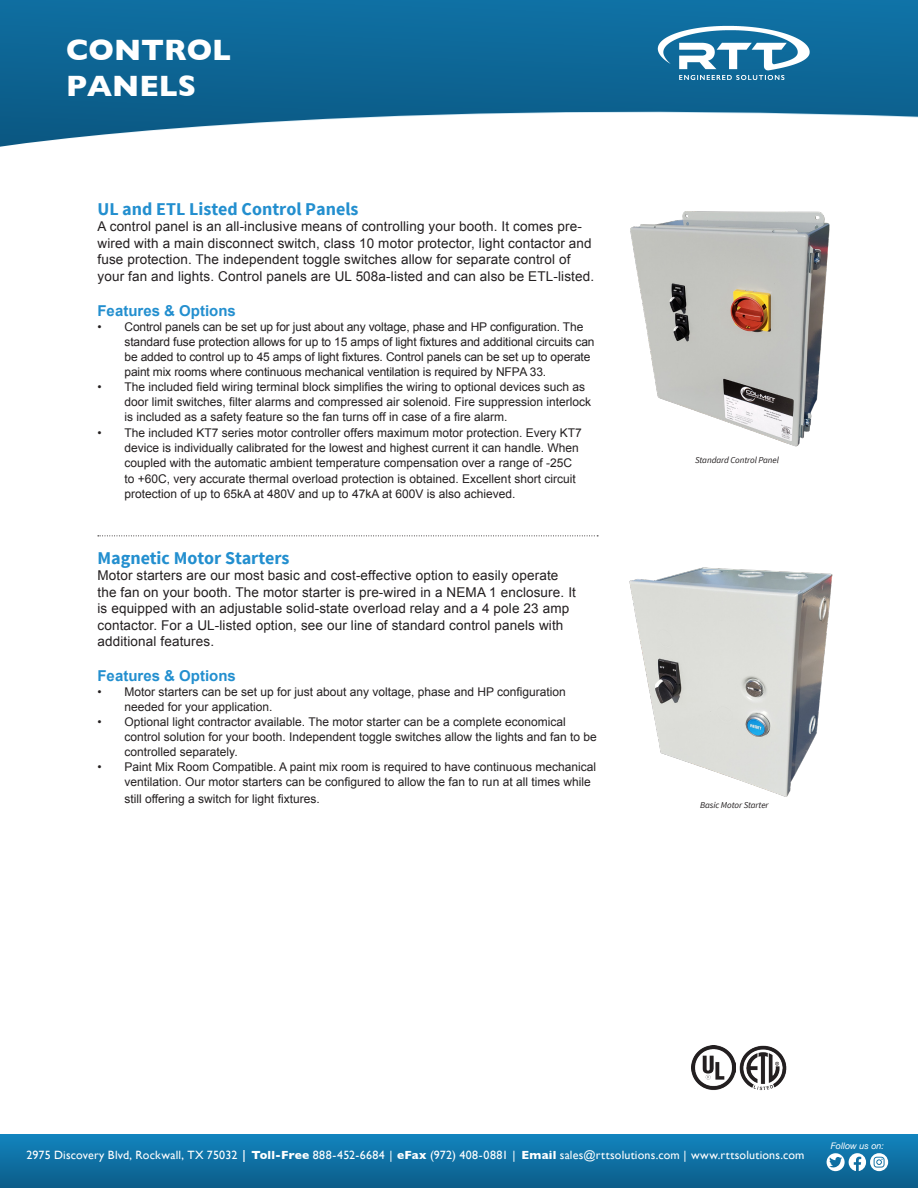
<style>
.page{position:relative;width:918px;height:1188px;background:#fff}
.page>*{position:absolute;margin:0;border:0;box-sizing:border-box;transform-origin:0 0}
.t1{font:700 30px/36px "Gill Sans";color:#fff}
.t2{font:700 18px "Source Sans Pro";color:#238fcf}
.t3{font:700 15px "Arial";color:#238fcf}
.t4{font:13.5px/16.5px "Arial";letter-spacing:.01em;color:#231f20}
.t5{font:12px/15px "Arial";color:#231f20}
.Subhead{font:12px "Gill Sans";letter-spacing:.015em;color:#fff}
.t6{font:italic 9px "Source Sans Pro";letter-spacing:-.01em;color:#231f20}
.t7{font:italic 9px "Helvetica Neue";color:#fff}
.s1{font-weight:600}
.s2{font-weight:700}
</style>
<div class="page">
<div style="left:0;top:1134px;width:918px;height:54px;background:linear-gradient(to bottom,#1285bf,#0c5d89)"></div>
<svg style="left:826px;top:1153px;width:62px;height:18px"></svg>
<svg style="left:0;top:0;width:918px;height:147px;fill:#0e6a9a"></svg>
<svg style="left:98px;top:536px;width:500px;height:1px"></svg>
<img style="left:691px;top:1046px;width:44px;height:44px">
<img style="left:735px;top:1045px;width:52px;height:46px">
<img style="left:630px;top:211px;width:200px;height:236px">
<img style="left:630px;top:567px;width:203px;height:230px">
<img style="left:654px;top:21px;width:167px;height:69px">
<h1 class="t1" style="left:66px;top:32px;width:166px">CONTROL<br>PANELS</h1>
<h2 class="t2" style="left:98px;top:197px;width:263px">UL and ETL Listed Control Panels</h2>
<p class="t4" style="left:98px;top:219px;width:498px">A control panel is an all-inclusive means of controlling your booth. It comes pre&shy;wired with a main disconnect switch, class 10 motor protector, light contactor and fuse protection. The independent toggle switches allow for separate control of your fan and lights. Control panels are UL 508a-listed and can also be ETL-listed.</p>
<p class="t3" style="left:98px;top:301px;width:140px">Features &amp; Options</p>
<p class="t5" style="left:124px;top:320px;width:472px;text-indent:-27px">• Control panels can be set up for just about any voltage, phase and HP configuration. The standard fuse protection allows for up to 15 amps of light fixtures and additional circuits can be added to control up to 45 amps of light fixtures. Control panels can be set up to operate paint mix rooms where continuous mechanical ventilation is required by NFPA 33.</p>
<p class="t5" style="left:125px;top:380px;width:468px;text-indent:-27px">• The included field wiring terminal block simplifies the wiring to optional devices such as door limit switches, filter alarms and compressed air solenoid. Fire suppression interlock is included as a safety feature so the fan turns off in case of a fire alarm.</p>
<p class="t5" style="left:124px;top:425px;width:459px;text-indent:-27px">• The included KT7 series motor controller offers maximum motor protection. Every KT7 device is individually calibrated for the lowest and highest current it can handle. When coupled with the automatic ambient temperature compensation over a range of -25C to +60C, very accurate thermal overload protection is obtained. Excellent short circuit protection of up to 65kA at 480V and up to 47kA at 600V is also achieved.</p>
<h2 class="t2" style="left:98px;top:546px;width:193px">Magnetic Motor Starters</h2>
<p class="t4" style="left:98px;top:567px;width:480px">Motor starters are our most basic and cost-effective option to easily operate the fan on your booth. The motor starter is pre-wired in a NEMA 1 enclosure. It is equipped with an adjustable solid-state overload relay and a 4 pole 23 amp contactor. For a UL-listed option, see our line of standard control panels with additional features.</p>
<p class="t3" style="left:98px;top:666px;width:140px">Features &amp; Options</p>
<p class="t5" style="left:124px;top:685px;width:443px;text-indent:-27px">• Motor starters can be set up for just about any voltage, phase and HP configuration needed for your application.</p>
<p class="t5" style="left:124px;top:715px;width:474px;text-indent:-27px">• Optional light contractor available. The motor starter can be a complete economical control solution for your booth. Independent toggle switches allow the lights and fan to be controlled separately.</p>
<p class="t5" style="left:124px;top:760px;width:473px;text-indent:-27px">• Paint Mix Room Compatible. A paint mix room is required to have continuous mechanical ventilation. Our motor starters can be configured to allow the fan to run at all times while</p>
<p class="t5" style="left:124px;top:791px;width:197px">still offering a switch for light fixtures.</p>
<p class="t6" style="left:695px;top:455px;width:85px">Standard Control Panel</p>
<p class="t6" style="left:700px;top:799px;width:70px">Basic Motor Starter</p>
<p class="Subhead" style="left:27px;top:1148px;width:780px">2975 Discovery Blvd, Rockwall, TX 75032 <span class="s1">|</span> <span class="s2">Toll-Free</span> 888-452-6684 | <span class="s2">eFax</span> (972) 408-0881 | <span class="s2">Email</span> sales@rttsolutions.com | www.rttsolutions.com</p>
<p class="t7" style="left:831px;top:1140px;width:55px">Follow us on:</p>
</div>
